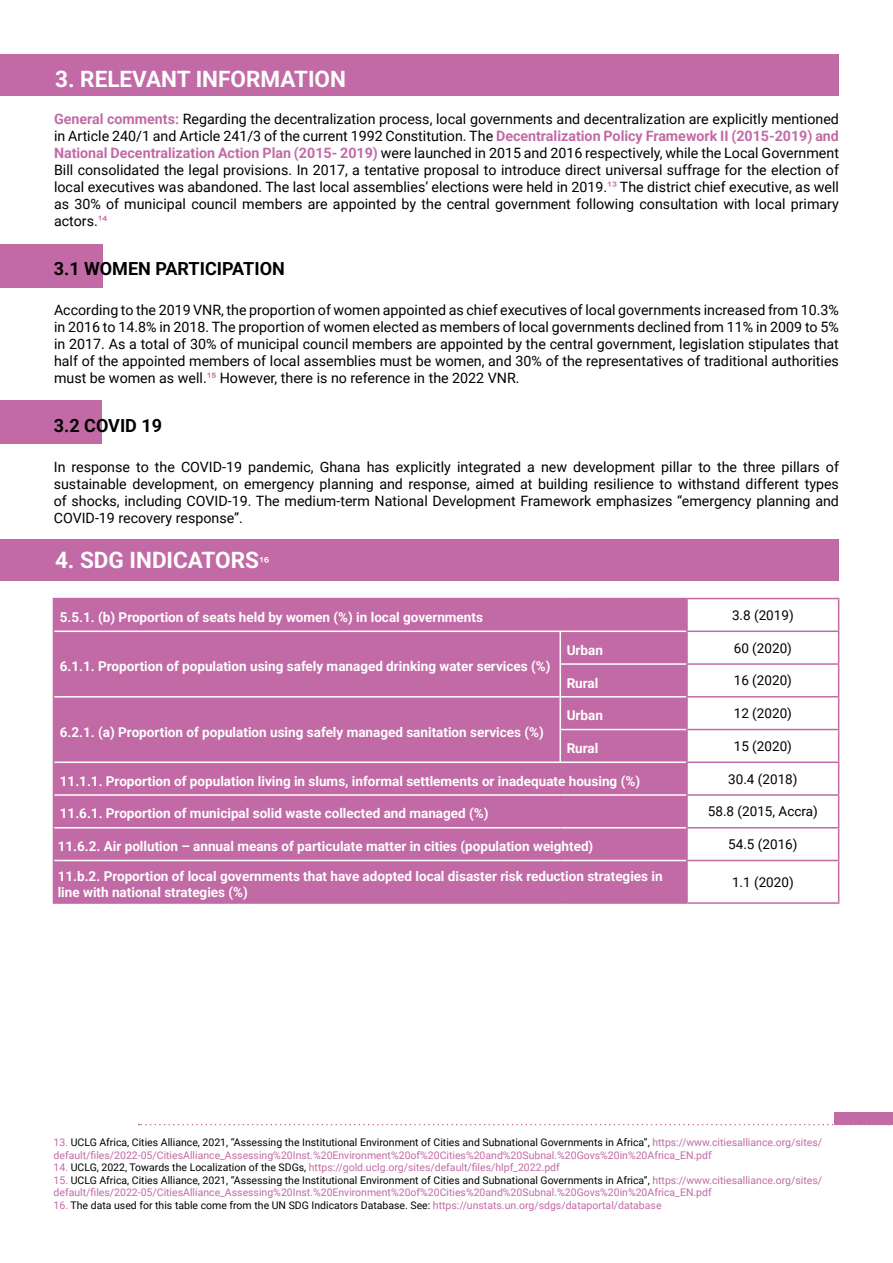
<style>
.page{position:relative;width:893px;height:1263px;background:#fff}
.page>*{position:absolute;margin:0;border:0;box-sizing:border-box;transform-origin:0 0}
.t1{font:700 22.5px "Roboto";color:#fff}
.t2{font:700 18px "Roboto";color:#000}
.t3{font:14.25px/17.1px "Roboto";color:#000;text-align:justify}
.t4{font:700 13.5px/16.2px "Roboto";color:#fff}
.t5{font:13.5px "Roboto";color:#000}
.t6{font:10.5px/12.6px "Roboto";color:#c26aa6}
.t7{font:10.5px "Roboto";color:#000}
.s1{font-weight:700;color:#c26aa6}
.s2{font-family:"Arial";color:#c26aa6}
.s3{font-family:"Arial";font-weight:400;font-size:15px}
.s4{color:#000}
.s5{color:#c26aa6}
</style>
<div class="page">
<div style="left:0;top:244px;width:102px;height:43px;background:#c26aa6"></div>
<div style="left:0;top:400px;width:102px;height:44px;background:#c26aa6"></div>
<svg style="left:139px;top:1124px;width:696px;height:1px"></svg>
<div style="left:835px;top:1112px;width:58px;height:13px;background:#c26aa6"></div>
<div style="left:0;top:539px;width:839px;height:41px;background:#c26aa6"></div>
<div style="left:54px;top:599px;width:632px;height:303px;background:#c26aa6"></div>
<hr style="left:561px;top:630px;width:125px;height:2px;background:#fff">
<hr style="left:561px;top:663px;width:125px;height:2px;background:#fff">
<hr style="left:54px;top:696px;width:505px;height:1px;background:#fff">
<hr style="left:561px;top:696px;width:125px;height:1px;background:#fff">
<hr style="left:561px;top:729px;width:125px;height:1px;background:#fff">
<hr style="left:561px;top:761px;width:125px;height:2px;background:#fff">
<hr style="left:54px;top:794px;width:506px;height:2px;background:#fff">
<hr style="left:560px;top:794px;width:126px;height:2px;background:#fff">
<hr style="left:54px;top:827px;width:506px;height:1px;background:#fff">
<hr style="left:560px;top:827px;width:126px;height:1px;background:#fff">
<hr style="left:54px;top:860px;width:506px;height:1px;background:#fff">
<hr style="left:560px;top:860px;width:126px;height:1px;background:#fff">
<hr style="left:686px;top:860px;width:153px;height:1px;background:#c26aa6">
<hr style="left:838px;top:861px;width:1px;height:41px;background:#c26aa6">
<hr style="left:687px;top:902px;width:152px;height:2px;background:#c26aa6">
<hr style="left:838px;top:828px;width:1px;height:32px;background:#c26aa6">
<hr style="left:838px;top:796px;width:1px;height:31px;background:#c26aa6">
<hr style="left:686px;top:827px;width:153px;height:1px;background:#c26aa6">
<hr style="left:687px;top:598px;width:152px;height:1px;background:#c26aa6">
<hr style="left:838px;top:599px;width:1px;height:31px;background:#c26aa6">
<hr style="left:686px;top:630px;width:153px;height:2px;background:#c26aa6">
<hr style="left:838px;top:632px;width:1px;height:31px;background:#c26aa6">
<hr style="left:686px;top:663px;width:153px;height:2px;background:#c26aa6">
<hr style="left:838px;top:665px;width:1px;height:31px;background:#c26aa6">
<hr style="left:686px;top:696px;width:153px;height:1px;background:#c26aa6">
<hr style="left:838px;top:697px;width:1px;height:32px;background:#c26aa6">
<hr style="left:686px;top:729px;width:153px;height:1px;background:#c26aa6">
<hr style="left:838px;top:730px;width:1px;height:31px;background:#c26aa6">
<hr style="left:686px;top:761px;width:153px;height:2px;background:#c26aa6">
<hr style="left:838px;top:763px;width:1px;height:31px;background:#c26aa6">
<hr style="left:686px;top:794px;width:153px;height:2px;background:#c26aa6">
<hr style="left:54px;top:630px;width:507px;height:2px;background:#fff">
<hr style="left:559px;top:632px;width:2px;height:32px;background:#fff">
<hr style="left:559px;top:664px;width:2px;height:33px;background:#fff">
<hr style="left:559px;top:697px;width:2px;height:32px;background:#fff">
<hr style="left:559px;top:729px;width:2px;height:32px;background:#fff">
<hr style="left:54px;top:761px;width:507px;height:2px;background:#fff">
<hr style="left:53px;top:598px;width:507px;height:1px;background:#c26aa6">
<hr style="left:53px;top:599px;width:1px;height:32px;background:#c26aa6">
<hr style="left:560px;top:598px;width:127px;height:1px;background:#c26aa6">
<hr style="left:686px;top:599px;width:2px;height:31px;background:#c26aa6">
<hr style="left:53px;top:631px;width:1px;height:33px;background:#c26aa6">
<hr style="left:53px;top:664px;width:1px;height:33px;background:#c26aa6">
<hr style="left:686px;top:632px;width:2px;height:31px;background:#c26aa6">
<hr style="left:686px;top:665px;width:2px;height:31px;background:#c26aa6">
<hr style="left:53px;top:697px;width:1px;height:32px;background:#c26aa6">
<hr style="left:53px;top:729px;width:1px;height:33px;background:#c26aa6">
<hr style="left:686px;top:697px;width:2px;height:32px;background:#c26aa6">
<hr style="left:686px;top:730px;width:2px;height:31px;background:#c26aa6">
<hr style="left:53px;top:762px;width:1px;height:33px;background:#c26aa6">
<hr style="left:686px;top:763px;width:2px;height:31px;background:#c26aa6">
<hr style="left:53px;top:795px;width:1px;height:33px;background:#c26aa6">
<hr style="left:686px;top:796px;width:2px;height:31px;background:#c26aa6">
<hr style="left:53px;top:828px;width:1px;height:32px;background:#c26aa6">
<hr style="left:686px;top:828px;width:2px;height:32px;background:#c26aa6">
<hr style="left:53px;top:860px;width:1px;height:42px;background:#c26aa6">
<hr style="left:686px;top:861px;width:2px;height:41px;background:#c26aa6">
<hr style="left:53px;top:902px;width:507px;height:2px;background:#c26aa6">
<hr style="left:560px;top:902px;width:127px;height:2px;background:#c26aa6">
<div style="left:0;top:54px;width:839px;height:41px;background:#c26aa6"></div>
<p class="t1" style="left:55px;top:63px;width:292px">3. RELEVANT INFORMATION</p>
<p class="t3" style="left:54px;top:110px;width:786px"><span class="s1">General comments:</span> Regarding the decentralization process, local governments and decentralization are explicitly mentioned in Article 240/1 and Article 241/3 of the current 1992 Constitution. The <span class="s1">Decentralization Policy Framework II (2015-2019) and National Decentralization Action Plan (2015- 2019)</span> were launched in 2015 and 2016 respectively, while the Local Government Bill consolidated the legal provisions. In 2017, a tentative proposal to introduce direct universal suffrage for the election of local executives was abandoned. The last local assemblies’ elections were held in 2019.<span class="s2">¹³</span> The district chief executive, as well as 30% of municipal council members are appointed by the central government following consultation with local primary actors.<span class="s2">¹⁴</span></p>
<p class="t2" style="left:54px;top:256px;width:232px">3.1 WOMEN PARTICIPATION</p>
<p class="t3" style="left:54px;top:301px;width:786px">According to the 2019 VNR, the proportion of women appointed as chief executives of local governments increased from 10.3% in 2016 to 14.8% in 2018. The proportion of women elected as members of local governments declined from 11% in 2009 to 5% in 2017. As a total of 30% of municipal council members are appointed by the central government, legislation stipulates that half of the appointed members of local assemblies must be women, and 30% of the representatives of traditional authorities must be women as well.<span class="s2">¹⁵</span> However, there is no reference in the 2022 VNR.</p>
<p class="t2" style="left:54px;top:413px;width:110px">3.2 COVID 19</p>
<p class="t3" style="left:54px;top:457px;width:787px">In response to the COVID-19 pandemic, Ghana has explicitly integrated a new development pillar to the three pillars of sustainable development, on emergency planning and response, aimed at building resilience to withstand different types of shocks, including COVID-19. The medium-term National Development Framework emphasizes “emergency planning and COVID-19 recovery response”.</p>
<p class="t1" style="left:55px;top:544px;width:215px">4. SDG INDICATORS<span class="s3">¹⁶</span></p>
<p class="t4" style="left:60px;top:609px;width:425px">5.5.1. (b) Proportion of seats held by women (%) in local governments</p>
<p class="t5" style="left:732px;top:606px;width:63px">3.8 (2019)</p>
<p class="t4" style="left:60px;top:658px;width:492px">6.1.1. Proportion of population using safely managed drinking water services (%)</p>
<p class="t4" style="left:567px;top:641px;width:38px">Urban</p>
<p class="t5" style="left:734px;top:638px;width:60px">60 (2020)</p>
<p class="t4" style="left:567px;top:674px;width:33px">Rural</p>
<p class="t5" style="left:734px;top:671px;width:60px">16 (2020)</p>
<p class="t4" style="left:567px;top:707px;width:38px">Urban</p>
<p class="t5" style="left:734px;top:704px;width:60px">12 (2020)</p>
<p class="t4" style="left:567px;top:739px;width:33px">Rural</p>
<p class="t5" style="left:734px;top:737px;width:60px">15 (2020)</p>
<p class="t4" style="left:60px;top:772px;width:582px">11.1.1. Proportion of population living in slums, informal settlements or inadequate housing (%)</p>
<p class="t5" style="left:728px;top:769px;width:71px">30.4 (2018)</p>
<p class="t4" style="left:60px;top:805px;width:430px">11.6.1. Proportion of municipal solid waste collected and managed (%)</p>
<p class="t5" style="left:708px;top:802px;width:111px">58.8 (2015, Accra)</p>
<p class="t4" style="left:58px;top:838px;width:537px">11.6.2. Air pollution – annual means of particulate matter in cities (population weighted)</p>
<p class="t5" style="left:728px;top:835px;width:71px">54.5 (2016)</p>
<p class="t4" style="left:58px;top:867px;width:606px">11.b.2. Proportion of local governments that have adopted local disaster risk reduction strategies in line with national strategies (%)</p>
<p class="t5" style="left:732px;top:872px;width:63px">1.1 (2020)</p>
<p class="t4" style="left:60px;top:723px;width:486px">6.2.1. (a) Proportion of population using safely managed sanitation services (%)</p>
<p class="t6" style="left:54px;top:1135px;width:770px">13. <span class="s4">UCLG Africa, Cities Alliance, 2021, “Assessing the Institutional Environment of Cities and Subnational Governments in Africa”,</span> https://www.citiesalliance.org/sites/ default/files/2022-05/CitiesAlliance_Assessing%20Inst.%20Environment%20of%20Cities%20and%20Subnal.%20Govs%20in%20Africa_EN.pdf</p>
<p class="t6" style="left:54px;top:1161px;width:508px">14. <span class="s4">UCLG, 2022, Towards the Localization of the SDGs,</span> https://gold.uclg.org/sites/default/files/hlpf_2022.pdf</p>
<p class="t6" style="left:54px;top:1173px;width:770px">15. <span class="s4">UCLG Africa, Cities Alliance, 2021, “Assessing the Institutional Environment of Cities and Subnational Governments in Africa”,</span> https://www.citiesalliance.org/sites/ default/files/2022-05/CitiesAlliance_Assessing%20Inst.%20Environment%20of%20Cities%20and%20Subnal.%20Govs%20in%20Africa_EN.pdf</p>
<p class="t7" style="left:54px;top:1198px;width:609px"><span class="s5">16.</span> The data used for this table come from the UN SDG Indicators Database. See: <span class="s5">https://unstats.un.org/sdgs/dataportal/database</span></p>
</div>
